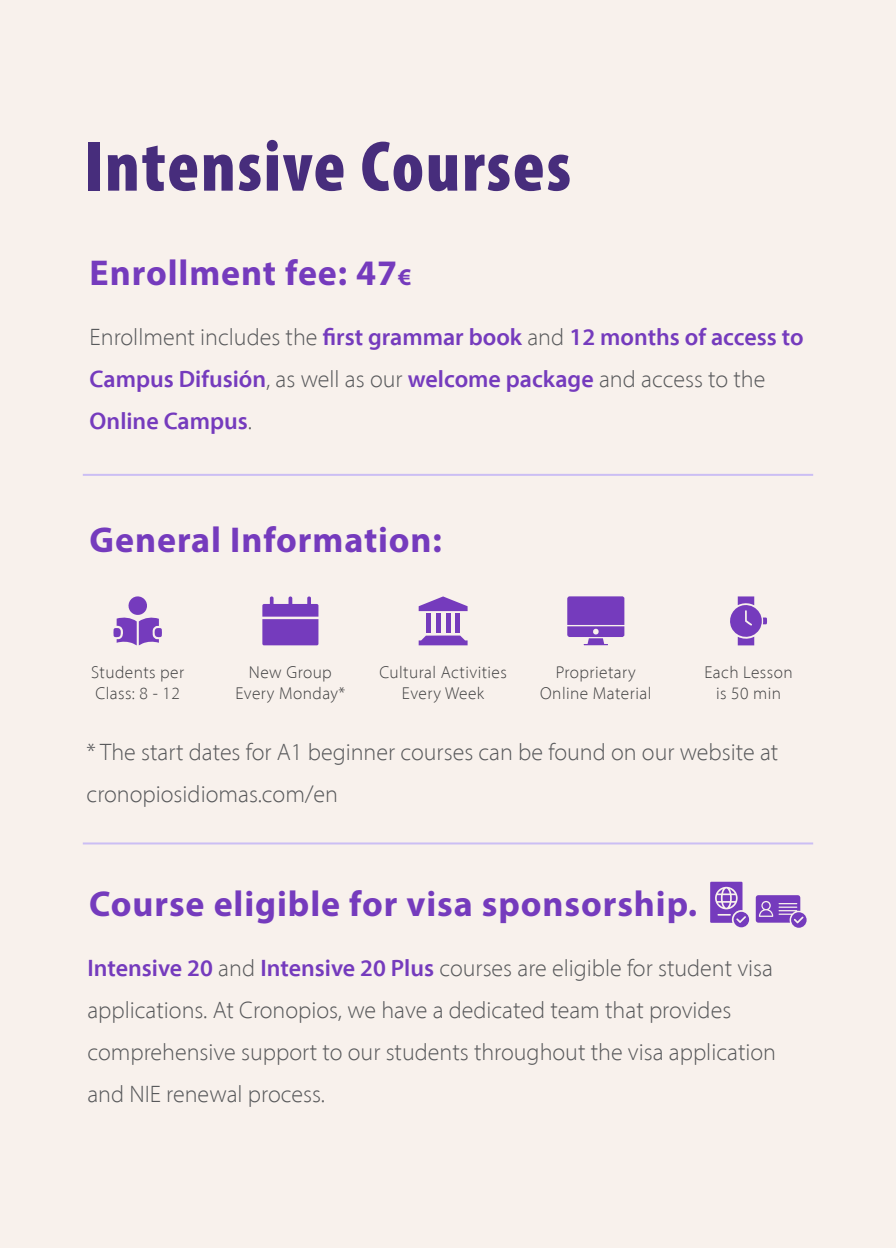
<style>
.page{position:relative;width:896px;height:1248px;background:#fff}
.page>*{position:absolute;margin:0;border:0;box-sizing:border-box;transform-origin:0 0}
.t1{font:900 condensed 72px "Myriad Pro";letter-spacing:.025em;color:#472d7c}
.t2{font:700 36px "Myriad Pro";letter-spacing:.025em;color:#753bbd}
.t3{font:300 24px/42px "Myriad Pro";color:#58595b}
.t4{font:600 24px/42px "Myriad Pro";color:#753bbd}
.t5{font:300 17.4px/20.8px "Myriad Pro";letter-spacing:.025em;color:#404041;text-align:center}
.s1{font-size:24px}
.s2{font-weight:300;color:#58595b}
.s3{font-weight:600;color:#753bbd}
</style>
<div class="page">
<div style="left:0;top:0;width:896px;height:1247px;background:#f8f1ec"></div>
<svg style="left:730px;top:596px;width:37px;height:49px"></svg>
<svg style="left:419px;top:596px;width:48px;height:15px"></svg>
<svg style="left:419px;top:635px;width:48px;height:10px"></svg>
<div style="left:426px;top:613px;width:5px;height:20px;background:#753bbd"></div>
<div style="left:436px;top:613px;width:5px;height:20px;background:#753bbd"></div>
<div style="left:445px;top:613px;width:5px;height:20px;background:#753bbd"></div>
<div style="left:455px;top:613px;width:5px;height:20px;background:#753bbd"></div>
<svg style="left:113px;top:596px;width:49px;height:49px"></svg>
<svg style="left:567px;top:596px;width:57px;height:49px;background:#8b5ac5"></svg>
<svg style="left:262px;top:596px;width:56px;height:49px"></svg>
<hr style="left:83px;top:474px;width:730px;height:2px;background:#cbbef4">
<hr style="left:83px;top:842px;width:730px;height:2px;background:#cbbef4">
<svg style="left:710px;top:881px;width:39px;height:46px"></svg>
<svg style="left:756px;top:895px;width:50px;height:32px"></svg>
<h1 class="t1" style="left:84px;top:120px;width:489px">Intensive Courses</h1>
<h2 class="t2" style="left:90px;top:249px;width:323px">Enrollment fee: 47<span class="s1">€</span></h2>
<p class="t4" style="left:90px;top:315px;width:715px"><span class="s2">Enrollment includes the</span> first grammar book <span class="s2">and</span> 12 months of access to<br>Campus Difusión<span class="s2">, as well as our</span> welcome package <span class="s2">and access to the<br></span>Online Campus<span class="s2">.</span></p>
<h2 class="t2" style="left:90px;top:516px;width:354px">General Information:</h2>
<p class="t5" style="left:379px;top:662px;width:129px">Cultural Activities<br>Every Week</p>
<p class="t5" style="left:91px;top:662px;width:95px;text-align:left">Students per<br>Class: 8 - 12</p>
<p class="t5" style="left:540px;top:662px;width:113px">Proprietary<br>Online Material</p>
<p class="t5" style="left:235px;top:662px;width:111px">New Group<br>Every Monday*</p>
<p class="t5" style="left:704px;top:662px;width:90px">Each Lesson is 50 min</p>
<p class="t3" style="left:87px;top:731px;width:693px">* The start dates for A1 beginner courses can be found on our website at cronopiosidiomas.com/en</p>
<h2 class="t2" style="left:89px;top:880px;width:609px">Course eligible for visa sponsorship.</h2>
<p class="t3" style="left:87px;top:947px;width:690px"><span class="s3">Intensive 20</span> and <span class="s3">Intensive 20 Plus</span> courses are eligible for student visa applications. At Cronopios, we have a dedicated team that provides comprehensive support to our students throughout the visa application and NIE renewal process.</p>
</div>
